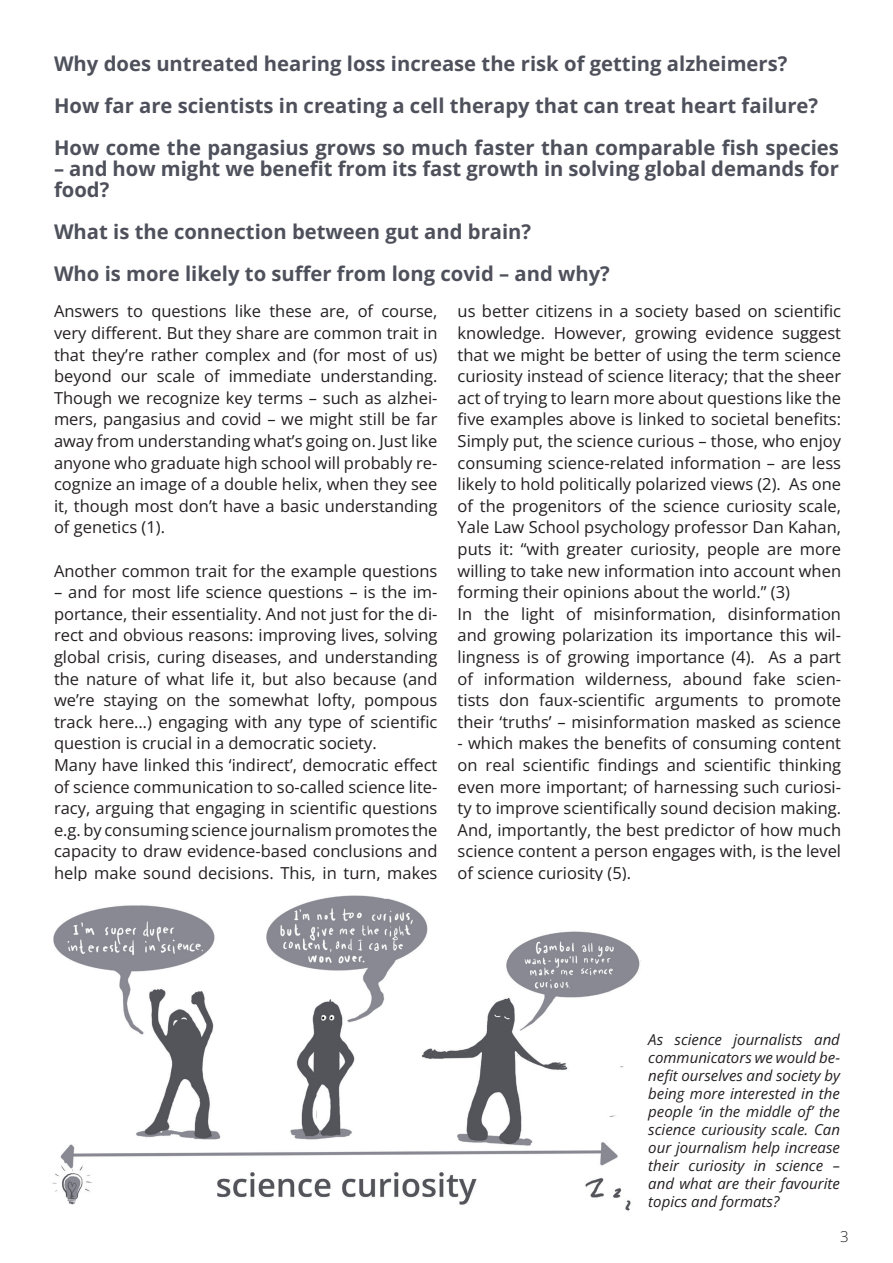
<style>
.page{position:relative;width:893px;height:1263px;background:#fff}
.page>*{position:absolute;margin:0;border:0;box-sizing:border-box;transform-origin:0 0}
.t1{font:700 20.25px/42px "Open Sans";color:#4e515b}
.t2{font:16.5px/21.6px "Open Sans";color:#231f20;text-align:justify}
.t3{font:italic 15px/18px "Open Sans";color:#231f20;text-align:justify}
.t4{font:300 15px "Open Sans";color:#231f20}
</style>
<div class="page">
<img style="left:52px;top:895px;width:589px;height:316px">
<p class="t1" style="left:54px;top:43px;width:786px">Why does untreated hearing loss increase the risk of getting alzheimers?<br>How far are scientists in creating a cell therapy that can treat heart failure?<br>How come the pangasius grows so much faster than comparable fish species</p>
<p class="t1" style="left:54px;top:158px;width:786px;line-height:21px">– and how might we benefit from its fast growth in solving global demands for food?</p>
<p class="t1" style="left:54px;top:211px;width:557px">What is the connection between gut and brain?<br>Who is more likely to suffer from long covid – and why?</p>
<p class="t2" style="left:54px;top:300px;width:385px">Answers to questions like these are, of course, very different. But they share are common trait in that they’re rather complex and (for most of us) beyond our scale of immediate understanding.<br>Though we recognize key terms – such as alzhei&shy;mers, pangasius and covid – we might still be far away from understanding what’s going on. Just like anyone who graduate high school will probably re&shy;cognize an image of a double helix, when they see it, though most don’t have a basic understanding of genetics (1).</p>
<p class="t2" style="left:54px;top:559px;width:385px">Another common trait for the example questions</p>
<p class="t2" style="left:54px;top:581px;width:385px;text-align:left">– and for most life science questions – is the im&shy;portance, their essentiality. And not just for the di&shy;rect and obvious reasons: improving lives, solving global crisis, curing diseases, and understanding the nature of what life it, but also because (and we’re staying on the somewhat lofty, pompous track here…) engaging with any type of scientific question is crucial in a democratic society.<br>Many have linked this ‘indirect’, democratic effect of science communication to so-called science lite&shy;racy, arguing that engaging in scientific questions e.g. by consuming science journalism promotes the capacity to draw evidence-based conclusions and help make sound decisions. This, in turn, makes</p>
<p class="t2" style="left:458px;top:300px;width:385px;text-align:left">us better citizens in a society based on scientific knowledge. However, growing evidence suggest that we might be better of using the term science curiosity instead of science literacy; that the sheer act of trying to learn more about questions like the five examples above is linked to societal benefits:<br>Simply put, the science curious – those, who enjoy consuming science-related information – are less likely to hold politically polarized views (2). As one of the progenitors of the science curiosity scale, Yale Law School psychology professor Dan Kahan, puts it: “with greater curiosity, people are more willing to take new information into account when forming their opinions about the world.” (3)<br>In the light of misinformation, disinformation and growing polarization its importance this wil&shy;lingness is of growing importance (4). As a part of information wilderness, abound fake scien&shy;tists don faux-scientific arguments to promote their ‘truths’ – misinformation masked as science</p>
<p class="t2" style="left:458px;top:732px;width:385px">- which makes the benefits of consuming content on real scientific findings and scientific thinking even more important; of harnessing such curiosi&shy;ty to improve scientifically sound decision making.<br>And, importantly, the best predictor of how much science content a person engages with, is the level of science curiosity (5).</p>
<p class="t3" style="left:648px;top:1030px;width:193px">As science journalists and communicators we would be&shy;nefit ourselves and society by being more interested in the people ‘in the middle of’ the science curiousity scale. Can our journalism help increase their curiosity in science – and what are their favourite topics and formats?</p>
<p class="t4" style="left:840px;top:1226px;width:10px">3</p>
</div>
